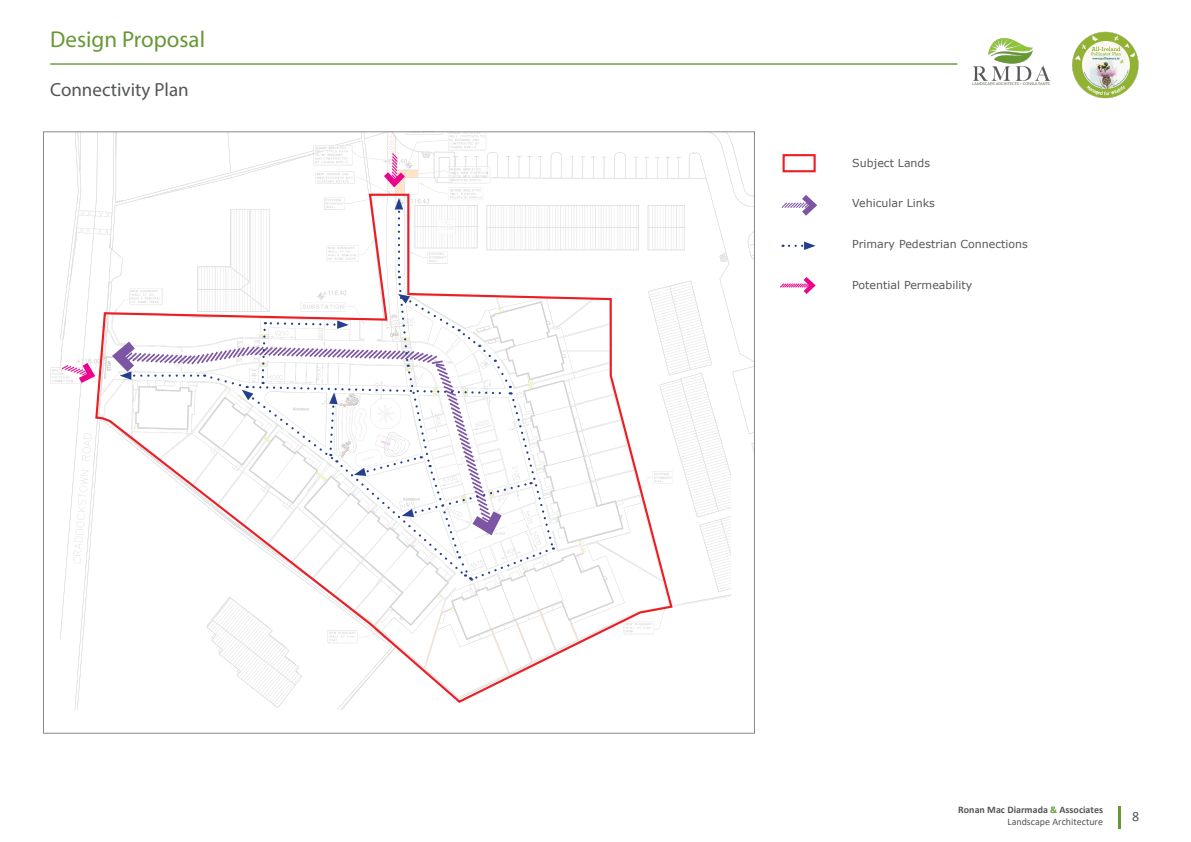
<style>
.page{position:relative;width:1191px;height:842px;background:#fff}
.page>*{position:absolute;margin:0;border:0;box-sizing:border-box;transform-origin:0 0}
.Head_1{font:23px "Myriad Pro";color:#693}
.Head_2{font:19px "Myriad Pro";color:#545557}
.t1{font:14px "Calibri";color:#545557}
.t2{font:11px "Verdana";color:#57585a}
.t3{font:700 10px/12px "Calibri";color:#545557;text-align:right}
.s1{color:#693}
.s2{font-weight:400}
</style>
<div class="page">
<hr style="left:1117px;top:806px;width:3px;height:22px;background:#693">
<img style="left:972px;top:38px;width:79px;height:48px">
<hr style="left:50px;top:63px;width:907px;height:2px;background:#693">
<img style="left:1072px;top:31px;width:67px;height:68px">
<img style="left:50px;top:133px;width:703px;height:577px">
<svg style="left:781px;top:195px;width:36px;height:21px"></svg>
<div style="left:782px;top:154px;width:33px;height:18px;border:2px solid #ee1d23"></div>
<svg style="left:780px;top:277px;width:36px;height:17px"></svg>
<svg style="left:789px;top:242px;width:26px;height:8px"></svg>
<svg style="left:61px;top:357px;width:33px;height:31px"></svg>
<svg style="left:378px;top:152px;width:33px;height:40px"></svg>
<svg style="left:94px;top:193px;width:580px;height:512px"></svg>
<svg style="left:105px;top:198px;width:450px;height:383px"></svg>
<p class="Head_1" style="left:50px;top:25px;width:156px">Design Proposal</p>
<p class="Head_2" style="left:50px;top:78px;width:140px">Connectivity Plan</p>
<p class="t2" style="left:852px;top:155px;width:79px">Subject Lands</p>
<p class="t2" style="left:852px;top:196px;width:84px">Vehicular Links</p>
<p class="t2" style="left:852px;top:237px;width:177px">Primary Pedestrian Connections</p>
<p class="t2" style="left:852px;top:278px;width:121px">Potential Permeability</p>
<p class="t3" style="left:958px;top:804px;width:146px">Ronan Mac Diarmada <span class="s1">&amp;</span> Associates<br><span class="s2">Landscape Architecture</span></p>
<p class="t1" style="left:1132px;top:807px;width:9px">8</p>
</div>
